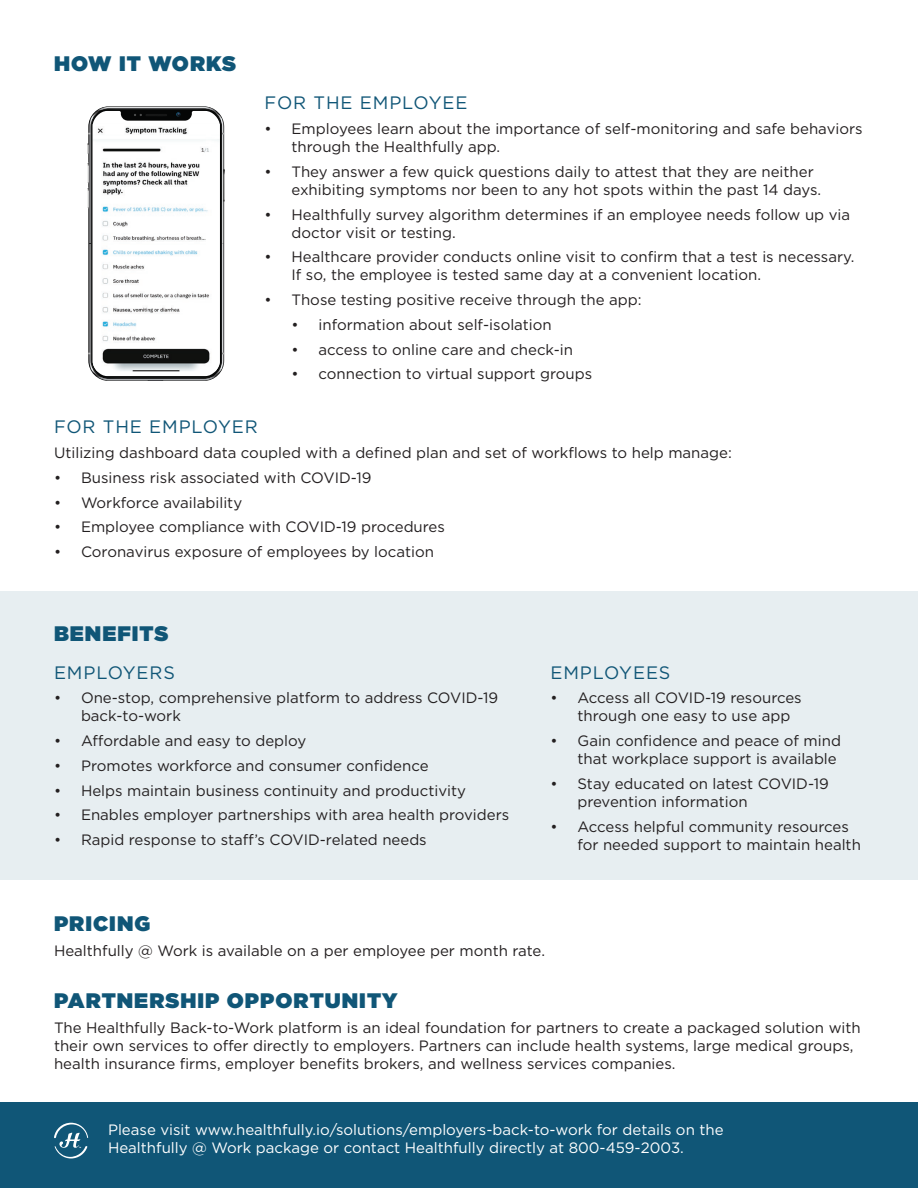
<style>
.page{position:relative;width:918px;height:1188px;background:#fff}
.page>*{position:absolute;margin:0;border:0;box-sizing:border-box;transform-origin:0 0}
.t1{font:900 21px "Gotham";letter-spacing:.05em;color:#105677}
.t2{font:18px "Gotham";letter-spacing:.05em;color:#105677}
.t3{font:15px/18px "Gotham";color:#231f20}
.t4{font:15px/18px "Gotham";color:#fff}
</style>
<div class="page">
<div style="left:0;top:591px;width:918px;height:288px;background:#e7eef1"></div>
<div style="left:0;top:1103px;width:918px;height:85px;background:#105677"></div>
<svg style="left:54px;top:1123px;width:34px;height:36px"></svg>
<svg style="left:87px;top:107px;width:138px;height:274px"></svg>
<img style="left:93px;top:124px;width:127px;height:247px">
<h1 class="t1" style="left:54px;top:48px;width:184px">HOW IT WORKS</h1>
<p class="t2" style="left:265px;top:91px;width:204px">FOR THE EMPLOYEE</p>
<p class="t3" style="left:292px;top:119px;width:573px;text-indent:-27px">• Employees learn about the importance of self-monitoring and safe behaviors through the Healthfully app.</p>
<p class="t3" style="left:292px;top:162px;width:531px;text-indent:-27px">• They answer a few quick questions daily to attest that they are neither exhibiting symptoms nor been to any hot spots within the past 14 days.</p>
<p class="t3" style="left:292px;top:205px;width:560px;text-indent:-27px">• Healthfully survey algorithm determines if an employee needs follow up via doctor visit or testing.</p>
<p class="t3" style="left:292px;top:248px;width:564px;text-indent:-27px">• Healthcare provider conducts online visit to confirm that a test is necessary.<br>If so, the employee is tested same day at a convenient location.</p>
<p class="t3" style="left:265px;top:290px;width:379px">• Those testing positive receive through the app:</p>
<p class="t3" style="left:292px;top:315px;width:262px">• information about self-isolation</p>
<p class="t3" style="left:292px;top:340px;width:283px">• access to online care and check-in</p>
<p class="t3" style="left:292px;top:365px;width:302px">• connection to virtual support groups</p>
<p class="t2" style="left:54px;top:415px;width:205px">FOR THE EMPLOYER</p>
<p class="t3" style="left:54px;top:443px;width:679px">Utilizing dashboard data coupled with a defined plan and set of workflows to help manage:</p>
<p class="t3" style="left:54px;top:468px;width:319px">• Business risk associated with COVID-19</p>
<p class="t3" style="left:54px;top:493px;width:190px">• Workforce availability</p>
<p class="t3" style="left:54px;top:518px;width:392px">• Employee compliance with COVID-19 procedures</p>
<p class="t3" style="left:54px;top:542px;width:382px">• Coronavirus exposure of employees by location</p>
<h1 class="t1" style="left:54px;top:618px;width:116px">BENEFITS</h1>
<p class="t2" style="left:54px;top:661px;width:123px">EMPLOYERS</p>
<p class="t3" style="left:81px;top:689px;width:419px;text-indent:-27px">• One-stop, comprehensive platform to address COVID-19 back-to-work</p>
<p class="t3" style="left:54px;top:732px;width:254px">• Affordable and easy to deploy</p>
<p class="t3" style="left:54px;top:756px;width:376px">• Promotes workforce and consumer confidence</p>
<p class="t3" style="left:54px;top:781px;width:414px">• Helps maintain business continuity and productivity</p>
<p class="t3" style="left:54px;top:806px;width:457px">• Enables employer partnerships with area health providers</p>
<p class="t3" style="left:54px;top:831px;width:374px">• Rapid response to staff’s COVID-related needs</p>
<p class="t2" style="left:550px;top:661px;width:122px">EMPLOYEES</p>
<p class="t3" style="left:577px;top:689px;width:226px;text-indent:-27px">• Access all COVID-19 resources through one easy to use app</p>
<p class="t3" style="left:550px;top:732px;width:292px;text-align:right">• Gain confidence and peace of mind that workplace support is available</p>
<p class="t3" style="left:577px;top:774px;width:253px;text-indent:-27px">• Stay educated on latest COVID-19 prevention information</p>
<p class="t3" style="left:577px;top:817px;width:285px;text-indent:-27px">• Access helpful community resources for needed support to maintain health</p>
<h1 class="t1" style="left:54px;top:909px;width:98px">PRICING</h1>
<p class="t3" style="left:54px;top:941px;width:493px">Healthfully @ Work is available on a per employee per month rate.</p>
<h1 class="t1" style="left:54px;top:985px;width:345px">PARTNERSHIP OPPORTUNITY</h1>
<p class="t3" style="left:54px;top:1018px;width:808px">The Healthfully Back-to-Work platform is an ideal foundation for partners to create a packaged solution with their own services to offer directly to employers. Partners can include health systems, large medical groups, health insurance firms, employer benefits brokers, and wellness services companies.</p>
<p class="t4" style="left:108px;top:1120px;width:617px">Please visit www.healthfully.io/solutions/employers-back-to-work for details on the<br>Healthfully @ Work package or contact Healthfully directly at 800-459-2003.</p>
</div>
